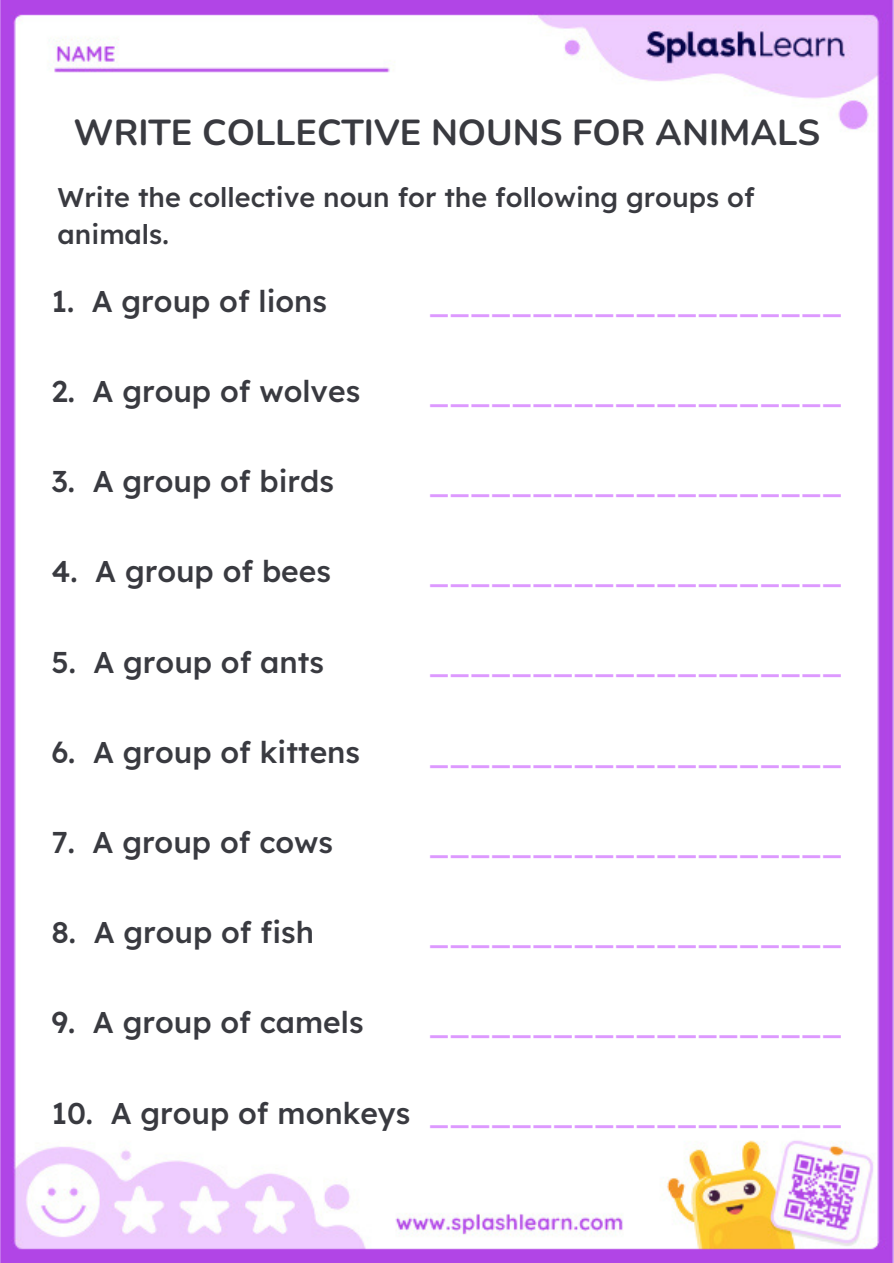
<style>
.page{position:relative;width:894px;height:1263px;background:#fff}
.page>*{position:absolute;margin:0;border:0;box-sizing:border-box;transform-origin:0 0}
.t1{font:700 36px "Nunito";color:#393a40}
.t2{font:500 30px "Lexend";color:#d9f}
.t3{font:500 30px "Lexend";color:#393a40}
.t4{font:500 27px/37.2px "Lexend";color:#393a40}
</style>
<div class="page">
<img style="left:0;top:1px;width:893px;height:1261px">
<h1 class="t1" style="left:74px;top:108px;width:748px">WRITE COLLECTIVE NOUNS FOR ANIMALS</h1>
<p class="t4" style="left:58px;top:178px;width:698px">Write the collective noun for the following groups of animals.</p>
<p class="t3" style="left:51px;top:282px;width:277px">1. A group of lions</p>
<p class="t2" style="left:428px;top:282px;width:415px">____________________</p>
<p class="t3" style="left:51px;top:372px;width:310px">2. A group of wolves</p>
<p class="t3" style="left:51px;top:462px;width:284px">3. A group of birds</p>
<p class="t3" style="left:51px;top:552px;width:281px">4. A group of bees</p>
<p class="t3" style="left:51px;top:642px;width:274px">5. A group of ants</p>
<p class="t3" style="left:51px;top:732px;width:310px">6. A group of kittens</p>
<p class="t2" style="left:428px;top:372px;width:415px">____________________</p>
<p class="t2" style="left:428px;top:462px;width:415px">____________________</p>
<p class="t2" style="left:428px;top:552px;width:415px">____________________</p>
<p class="t2" style="left:428px;top:642px;width:415px">____________________</p>
<p class="t2" style="left:428px;top:732px;width:415px">____________________</p>
<p class="t3" style="left:51px;top:822px;width:283px">7. A group of cows</p>
<p class="t3" style="left:51px;top:913px;width:264px">8. A group of fish</p>
<p class="t3" style="left:51px;top:1003px;width:313px">9. A group of camels</p>
<p class="t2" style="left:428px;top:822px;width:415px">____________________</p>
<p class="t2" style="left:428px;top:912px;width:415px">____________________</p>
<p class="t2" style="left:428px;top:1002px;width:415px">____________________</p>
<p class="t3" style="left:51px;top:1093px;width:360px">10. A group of monkeys</p>
<p class="t2" style="left:428px;top:1093px;width:415px">____________________</p>
</div>
